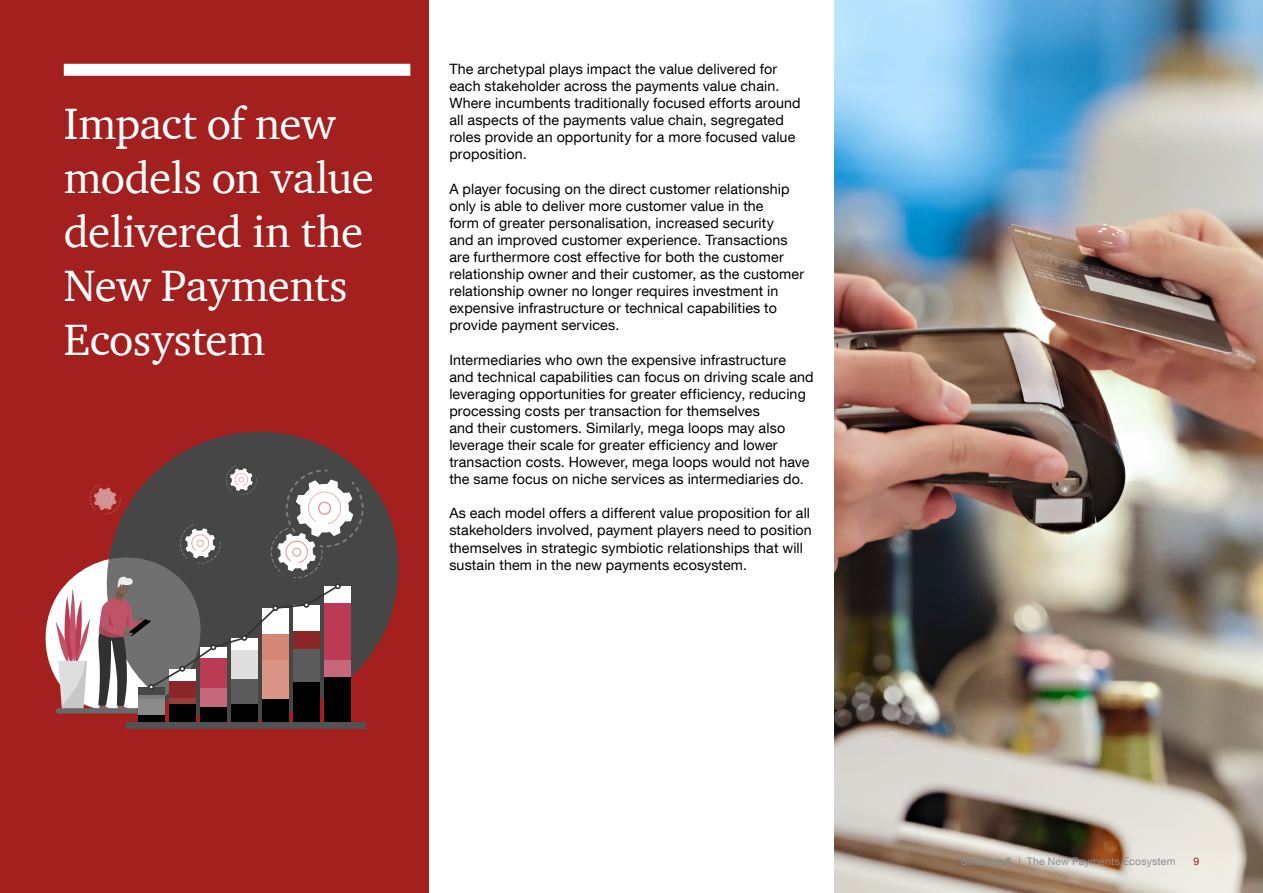
<style>
.page{position:relative;width:1263px;height:893px;background:#fff}
.page>*{position:absolute;margin:0;border:0;box-sizing:border-box;transform-origin:0 0}
.t1{font:45px/54px "ITC Charter Com";letter-spacing:-.01em;color:#fff}
.t2{font:14.25px/17.1px "Helvetica Neue LT Com";letter-spacing:.01em;color:#000}
.t3{font:10.5px "Helvetica Neue LT Com";letter-spacing:.02em;color:#8a8c8e}
.t4{font:10.5px "Helvetica Neue LT Com";color:#a3201f}
.s1{font-weight:700}
</style>
<div class="page">
<div style="left:0;top:0;width:428px;height:893px;background:#a3201f"></div>
<div style="left:64px;top:64px;width:346px;height:12px;background:#fff"></div>
<img style="left:835px;top:0;width:428px;height:893px">
<svg style="left:126px;top:431px;width:273px;height:298px"></svg>
<div style="left:262px;top:699px;width:26px;height:23px;background:#000"></div>
<div style="left:293px;top:682px;width:26px;height:40px;background:#000"></div>
<div style="left:324px;top:677px;width:26px;height:45px;background:#000"></div>
<div style="left:231px;top:704px;width:26px;height:18px;background:#000"></div>
<div style="left:200px;top:707px;width:26px;height:15px;background:#000"></div>
<div style="left:169px;top:704px;width:26px;height:18px;background:#000"></div>
<div style="left:138px;top:715px;width:26px;height:7px;background:#000"></div>
<div style="left:125px;top:722px;width:240px;height:6px;background:#525252"></div>
<svg style="left:45px;top:465px;width:319px;height:250px"></svg>
<h1 class="t1" style="left:64px;top:96px;width:312px">Impact of new models on value delivered in the<br>New Payments<br>Ecosystem</h1>
<p class="t2" style="left:449px;top:60px;width:353px">The archetypal plays impact the value delivered for each stakeholder across the payments value chain.<br>Where incumbents traditionally focused efforts around all aspects of the payments value chain, segregated roles provide an opportunity for a more focused value proposition.</p>
<p class="t2" style="left:449px;top:180px;width:356px">A player focusing on the direct customer relationship only is able to deliver more customer value in the<br>form of greater personalisation, increased security<br>and an improved customer experience. Transactions are furthermore cost effective for both the customer relationship owner and their customer, as the customer relationship owner no longer requires investment in expensive infrastructure or technical capabilities to provide payment services.</p>
<p class="t2" style="left:449px;top:351px;width:366px">Intermediaries who own the expensive infrastructure and technical capabilities can focus on driving scale and leveraging opportunities for greater efficiency, reducing processing costs per transaction for themselves<br>and their customers. Similarly, mega loops may also leverage their scale for greater efficiency and lower transaction costs. However, mega loops would not have the same focus on niche services as intermediaries do.</p>
<p class="t2" style="left:449px;top:504px;width:364px">As each model offers a different value proposition for all stakeholders involved, payment players need to position themselves in strategic symbiotic relationships that will sustain them in the new payments ecosystem.</p>
<p class="t3" style="left:961px;top:854px;width:216px"><span class="s1">Strategy&amp;</span> | The New Payments Ecosystem</p>
<p class="t4" style="left:1193px;top:854px;width:7px">9</p>
</div>
